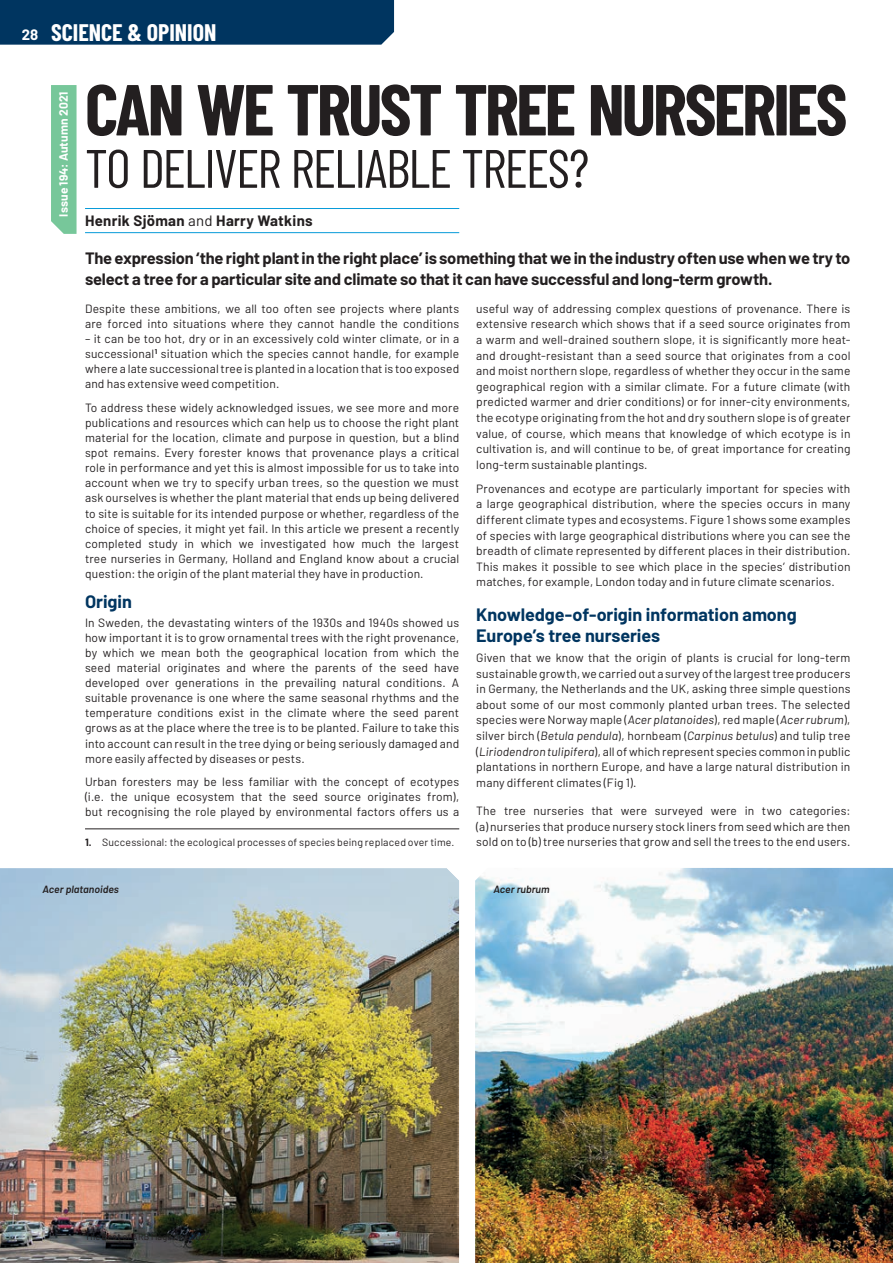
<style>
.page{position:relative;width:893px;height:1263px;background:#fff}
.page>*{position:absolute;margin:0;border:0;box-sizing:border-box;transform-origin:0 0}
.t1{font:700 72px "Barlow Condensed";letter-spacing:-.04em;color:#231f20}
.t2{font:54px "Barlow Condensed";letter-spacing:-.03em;color:#231f20}
.t3{font:700 24px "Barlow Condensed";color:#fff}
.t4{font:700 18px/21.6px "Barlow";letter-spacing:-.005em;color:#003560}
.t5{font:700 16.5px/21.1px "Barlow";letter-spacing:-.01em;color:#231f20}
.t6{font:700 15px "Barlow";letter-spacing:.02em;color:#231f20}
.t7{font:12px/15.1px "Barlow";letter-spacing:.01em;color:#231f20;text-align:justify}
.t8{font:700 12px "Barlow";letter-spacing:.01em;color:#fff}
.t9{font:10.5px "Barlow";letter-spacing:.015em;color:#231f20}
.t10{font:italic 600 10.5px "Barlow";color:#231f20}
.t11{font:9px "Barlow";letter-spacing:.025em;color:#231f20}
.s1{font-family:"Barlow";font-size:15px}
.s2{font-weight:400}
.s3{font-style:italic}
.s4{font-weight:700}
</style>
<div class="page">
<div style="left:0;top:0;width:394px;height:45px;background:#003560"></div>
<img style="left:0;top:868px;width:460px;height:395px">
<img style="left:475px;top:868px;width:418px;height:395px">
<hr style="left:85px;top:208px;width:374px;height:1px;background:#069ad9">
<hr style="left:85px;top:232px;width:374px;height:1px;background:#069ad9">
<hr style="left:85px;top:828px;width:374px;height:1px;background:#231f20">
<div style="left:51px;top:85px;width:26px;height:149px;background:#77c79a"></div>
<h3 class="t3" style="left:22px;top:15px;width:51px"><span class="s1">28</span> SCIENCE</h3>
<h3 class="t3" style="left:128px;top:15px;width:41px">&amp; OPINION</h3>
<p class="t8" style="left:55px;top:217px;width:127px;rotate:-90deg">Issue 194: Autumn 2021</p>
<h1 class="t1" style="left:85px;top:58px;width:764px">CAN WE TRUST TREE NURSERIES</h1>
<h2 class="t2" style="left:85px;top:130px;width:506px">TO DELIVER RELIABLE TREES?</h2>
<p class="t6" style="left:85px;top:209px;width:229px">Henrik Sjöman <span class="s2">and</span> Harry Watkins</p>
<h3 class="t5" style="left:85px;top:246px;width:767px">The expression ‘the right plant in the right place’ is something that we in the industry often use when we try to select a tree for a particular site and climate so that it can have successful and long-term growth.</h3>
<p class="t7" style="left:85px;top:300px;width:376px">Despite these ambitions, we all too often see projects where plants are forced into situations where they cannot handle the conditions</p>
<p class="t7" style="left:85px;top:330px;width:376px">– it can be too hot, dry or in an excessively cold winter climate, or in a successional<sup>1</sup> situation which the species cannot handle, for example where a late successional tree is planted in a location that is too exposed and has extensive weed competition.</p>
<p class="t7" style="left:85px;top:399px;width:376px">To address these widely acknowledged issues, we see more and more publications and resources which can help us to choose the right plant material for the location, climate and purpose in question, but a blind spot remains. Every forester knows that provenance plays a critical role in performance and yet this is almost impossible for us to take into account when we try to specify urban trees, so the question we must ask ourselves is whether the plant material that ends up being delivered to site is suitable for its intended purpose or whether, regardless of the choice of species, it might yet fail. In this article we present a recently completed study in which we investigated how much the largest tree nurseries in Germany, Holland and England know about a crucial question: the origin of the plant material they have in production.</p>
<h3 class="t4" style="left:85px;top:589px;width:48px">Origin</h3>
<p class="t7" style="left:85px;top:614px;width:376px">In Sweden, the devastating winters of the 1930s and 1940s showed us how important it is to grow ornamental trees with the right provenance, by which we mean both the geographical location from which the seed material originates and where the parents of the seed have developed over generations in the prevailing natural conditions. A suitable provenance is one where the same seasonal rhythms and the temperature conditions exist in the climate where the seed parent grows as at the place where the tree is to be planted. Failure to take this into account can result in the tree dying or being seriously damaged and more easily affected by diseases or pests.</p>
<p class="t7" style="left:85px;top:773px;width:376px">Urban foresters may be less familiar with the concept of ecotypes (i.e. the unique ecosystem that the seed source originates from), but recognising the role played by environmental factors offers us a</p>
<p class="t7" style="left:476px;top:300px;width:376px;line-height:15.6px">useful way of addressing complex questions of provenance. There is extensive research which shows that if a seed source originates from a warm and well-drained southern slope, it is significantly more heat&shy;and drought-resistant than a seed source that originates from a cool and moist northern slope, regardless of whether they occur in the same geographical region with a similar climate. For a future climate (with predicted warmer and drier conditions) or for inner-city environments, the ecotype originating from the hot and dry southern slope is of greater value, of course, which means that knowledge of which ecotype is in cultivation is, and will continue to be, of great importance for creating long-term sustainable plantings.</p>
<p class="t7" style="left:476px;top:480px;width:376px;line-height:15.6px">Provenances and ecotype are particularly important for species with a large geographical distribution, where the species occurs in many different climate types and ecosystems. Figure 1 shows some examples of species with large geographical distributions where you can see the breadth of climate represented by different places in their distribution.<br>This makes it possible to see which place in the species’ distribution matches, for example, London today and in future climate scenarios.</p>
<h3 class="t4" style="left:476px;top:602px;width:322px">Knowledge-of-origin information among<br>Europe’s tree nurseries</h3>
<p class="t7" style="left:476px;top:649px;width:376px;line-height:15.6px">Given that we know that the origin of plants is crucial for long-term sustainable growth, we carried out a survey of the largest tree producers in Germany, the Netherlands and the UK, asking three simple questions about some of our most commonly planted urban trees. The selected species were Norway maple (<span class="s3">Acer platanoides</span>), red maple (<span class="s3">Acer rubrum</span>), silver birch (<span class="s3">Betula pendula</span>), hornbeam (<span class="s3">Carpinus betulus</span>) and tulip tree (<span class="s3">Liriodendron tulipifera</span>), all of which represent species common in public plantations in northern Europe, and have a large natural distribution in many different climates (Fig 1).</p>
<p class="t7" style="left:476px;top:802px;width:376px;line-height:15.6px">The tree nurseries that were surveyed were in two categories: (a) nurseries that produce nursery stock liners from seed which are then sold on to (b) tree nurseries that grow and sell the trees to the end users.</p>
<p class="t9" style="left:85px;top:835px;width:371px"><span class="s4">1.</span> Successional: the ecological processes of species being replaced over time.</p>
<p class="t10" style="left:43px;top:881px;width:78px">Acer platanoides</p>
<p class="t10" style="left:493px;top:881px;width:57px">Acer rubrum</p>
<p class="t11" style="left:85px;top:1230px;width:127px">The <span class="s4">Best</span> of ARB Magazine 2022</p>
</div>
